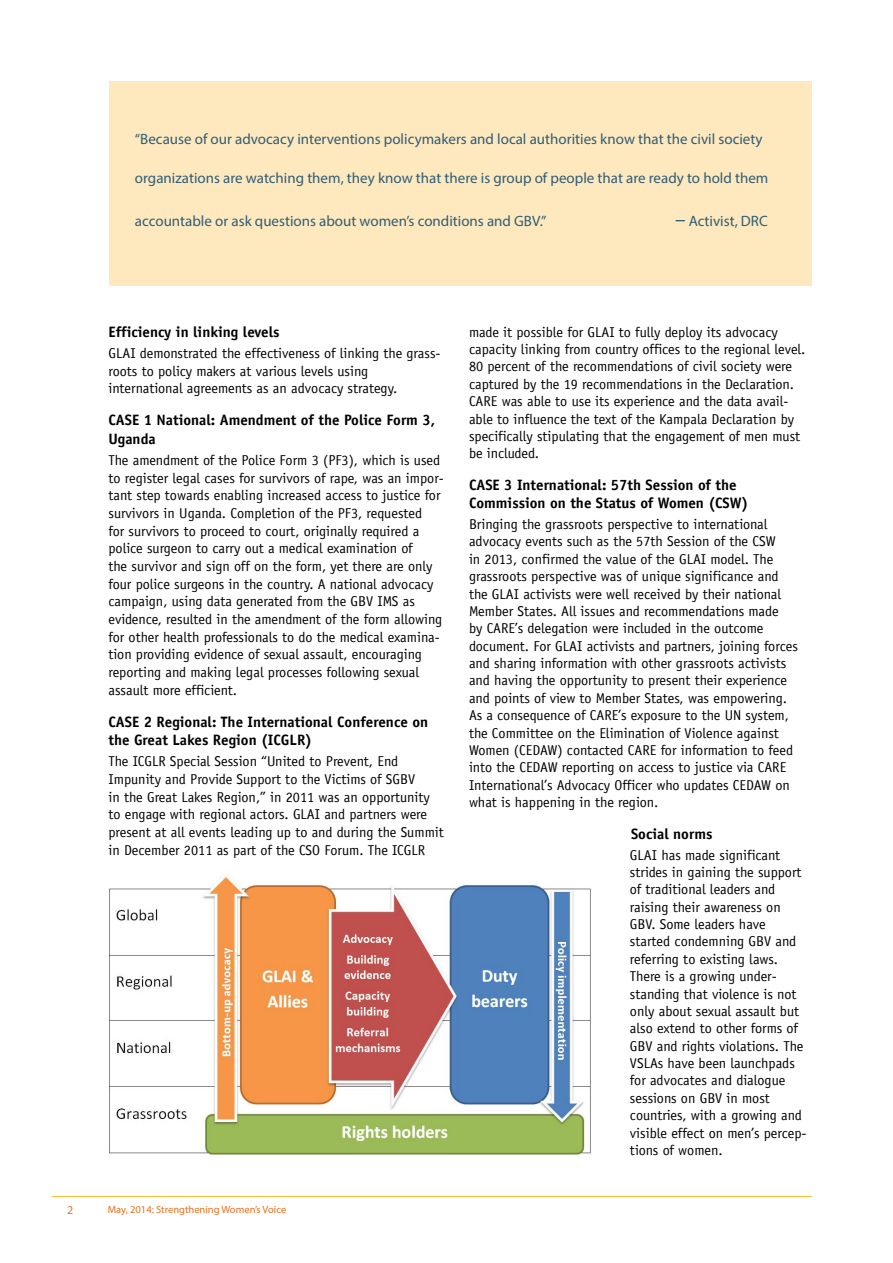
<style>
.page{position:relative;width:893px;height:1263px;background:#fff}
.page>*{position:absolute;margin:0;border:0;box-sizing:border-box;transform-origin:0 0}
.t1{font:15px "Myriad Pro";color:#305d77}
.CARE_mellomtittel{font:700 15px/18.6px "Officina Sans";color:#000}
.CARE_brødtekst{font:14.25px/17.4px "Officina Sans";color:#000}
.t2{font:12px "Myriad Pro";color:#e4701e}
.t3{font:10.5px "Myriad Pro";color:#e4701e}
.s1{font-size:21px}
</style>
<div class="page">
<hr style="left:52px;top:1196px;width:760px;height:1px;background:#fcb825">
<div style="left:109px;top:82px;width:702px;height:204px;background:#fee9be"></div>
<img style="left:109px;top:873px;width:482px;height:282px">
<p class="t1" style="left:135px;top:129px;width:629px">“Because of our advocacy interventions policymakers and local authorities know that the civil society</p>
<p class="t1" style="left:135px;top:168px;width:635px">organizations are watching them, they know that there is group of people that are ready to hold them</p>
<p class="t1" style="left:135px;top:212px;width:413px">accountable or ask questions about women’s conditions and GBV.”</p>
<p class="t1" style="left:675px;top:212px;width:94px"><span class="s1">–</span> Activist, DRC</p>
<p class="CARE_mellomtittel" style="left:108px;top:322px;width:173px">Efficiency in linking levels</p>
<p class="CARE_brødtekst" style="left:108px;top:344px;width:334px">GLAI demonstrated the effectiveness of linking the grass&shy;roots to policy makers at various levels using</p>
<p class="CARE_brødtekst" style="left:108px;top:380px;width:290px">international agreements as an advocacy strategy.</p>
<p class="CARE_mellomtittel" style="left:108px;top:411px;width:328px">CASE 1 National: Amendment of the Police Form 3,<br>Uganda</p>
<p class="CARE_brødtekst" style="left:108px;top:451px;width:337px">The amendment of the Police Form 3 (PF3), which is used to register legal cases for survivors of rape, was an impor&shy;tant step towards enabling increased access to justice for survivors in Uganda. Completion of the PF3, requested<br>for survivors to proceed to court, originally required a police surgeon to carry out a medical examination of<br>the survivor and sign off on the form, yet there are only four police surgeons in the country. A national advocacy campaign, using data generated from the GBV IMS as evidence, resulted in the amendment of the form allowing for other health professionals to do the medical examina&shy;tion providing evidence of sexual assault, encouraging reporting and making legal processes following sexual assault more efficient.</p>
<p class="CARE_mellomtittel" style="left:108px;top:712px;width:321px">CASE 2 Regional: The International Conference on the Great Lakes Region (ICGLR)</p>
<p class="CARE_brødtekst" style="left:108px;top:752px;width:337px">The ICGLR Special Session “United to Prevent, End Impunity and Provide Support to the Victims of SGBV<br>in the Great Lakes Region,” in 2011 was an opportunity to engage with regional actors. GLAI and partners were present at all events leading up to and during the Summit in December 2011 as part of the CSO Forum. The ICGLR</p>
<p class="t2" style="left:67px;top:1203px;width:8px">2</p>
<p class="t3" style="left:108px;top:1203px;width:180px">May, 2014: Strengthening Women’s Voice</p>
<p class="CARE_brødtekst" style="left:469px;top:323px;width:338px">made it possible for GLAI to fully deploy its advocacy capacity linking from country offices to the regional level.<br>80 percent of the recommendations of civil society were captured by the 19 recommendations in the Declaration.<br>CARE was able to use its experience and the data avail&shy;able to influence the text of the Kampala Declaration by specifically stipulating that the engagement of men must be included.</p>
<p class="CARE_mellomtittel" style="left:469px;top:476px;width:281px">CASE 3 International: 57th Session of the<br>Commission on the Status of Women (CSW)</p>
<p class="CARE_brødtekst" style="left:469px;top:515px;width:330px">Bringing the grassroots perspective to international advocacy events such as the 57th Session of the CSW<br>in 2013, confirmed the value of the GLAI model. The grassroots perspective was of unique significance and the GLAI activists were well received by their national Member States. All issues and recommendations made<br>by CARE’s delegation were included in the outcome document. For GLAI activists and partners, joining forces and sharing information with other grassroots activists and having the opportunity to present their experience and points of view to Member States, was empowering.<br>As a consequence of CARE’s exposure to the UN system, the Committee on the Elimination of Violence against Women (CEDAW) contacted CARE for information to feed into the CEDAW reporting on access to justice via CARE International’s Advocacy Officer who updates CEDAW on what is happening in the region.</p>
<p class="CARE_mellomtittel" style="left:631px;top:824px;width:83px">Social norms</p>
<p class="CARE_brødtekst" style="left:630px;top:846px;width:178px">GLAI has made significant strides in gaining the support of traditional leaders and raising their awareness on<br>GBV. Some leaders have started condemning GBV and referring to existing laws.<br>There is a growing under&shy;standing that violence is not only about sexual assault but also extend to other forms of<br>GBV and rights violations. The<br>VSLAs have been launchpads for advocates and dialogue sessions on GBV in most countries, with a growing and visible effect on men’s percep&shy;tions of women.</p>
</div>
